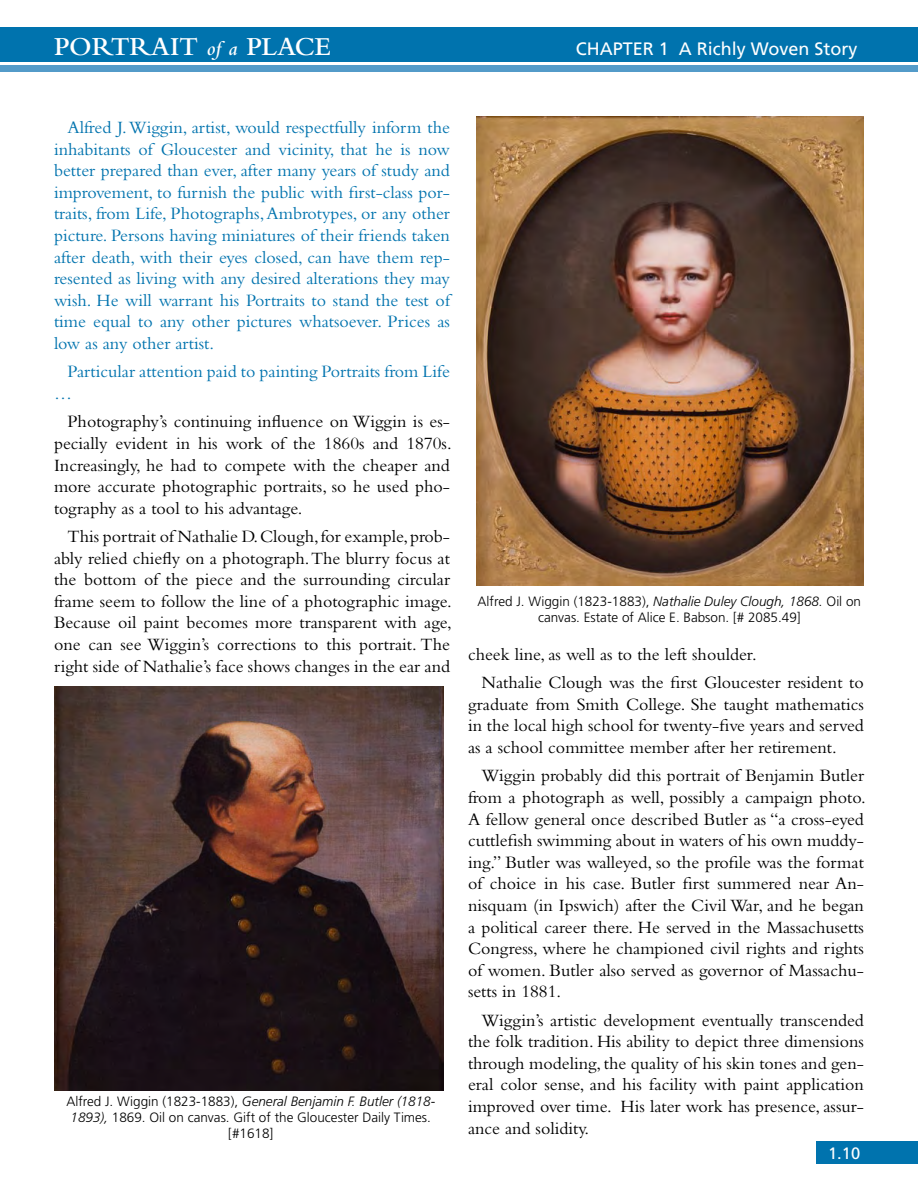
<style>
.page{position:relative;width:918px;height:1188px;background:#fff}
.page>*{position:absolute;margin:0;border:0;box-sizing:border-box;transform-origin:0 0}
.t1{font:600 27px "Bembo";color:#fff}
.t2{font:18px/21.6px "Bembo";color:#000;text-align:justify}
.t3{font:18px/21.6px "Bembo";color:#0073ae;text-align:justify}
.t4{font:18px "Frutiger";color:#fff}
.t5{font:16.5px "Frutiger";color:#fff}
.t6{font:300 13.5px/16.2px "Frutiger";color:#000;text-align:center}
.s1{font-style:italic;font-size:21px}
.s2{font-style:italic}
</style>
<div class="page">
<div style="left:0;top:65px;width:918px;height:6px;background:#539bc9"></div>
<div style="left:0;top:27px;width:918px;height:35px;background:#0073ae"></div>
<div style="left:816px;top:1142px;width:102px;height:22px;background:#0073ae"></div>
<img style="left:476px;top:117px;width:388px;height:468px">
<img style="left:54px;top:687px;width:389px;height:403px">
<h1 class="t1" style="left:54px;top:31px;width:278px">PORTRAIT <span class="s1">of a</span> PLACE</h1>
<p class="t4" style="left:576px;top:38px;width:283px">CHAPTER 1 A Richly Woven Story</p>
<p class="t3" style="left:54px;top:116px;width:397px;text-indent:14px">Alfred J. Wiggin, artist, would respectfully inform the inhabitants of Gloucester and vicinity, that he is now better prepared than ever, after many years of study and improvement, to furnish the public with first-class por&shy;traits, from Life, Photographs, Ambrotypes, or any other picture. Persons having miniatures of their friends taken after death, with their eyes closed, can have them rep&shy;resented as living with any desired alterations they may wish. He will warrant his Portraits to stand the test of time equal to any other pictures whatsoever. Prices as low as any other artist.</p>
<p class="t3" style="left:54px;top:361px;width:397px;text-indent:14px">Particular attention paid to painting Portraits from Life …</p>
<p class="t2" style="left:54px;top:411px;width:399px;text-indent:14px">Photography’s continuing influence on Wiggin is es&shy;pecially evident in his work of the 1860s and 1870s.<br>Increasingly, he had to compete with the cheaper and more accurate photographic portraits, so he used pho&shy;tography as a tool to his advantage.</p>
<p class="t2" style="left:54px;top:525px;width:399px;text-indent:14px">This portrait of Nathalie D. Clough, for example, prob&shy;ably relied chiefly on a photograph. The blurry focus at the bottom of the piece and the surrounding circular frame seem to follow the line of a photographic image.<br>Because oil paint becomes more transparent with age, one can see Wiggin’s corrections to this portrait. The right side of Nathalie’s face shows changes in the ear and</p>
<p class="t6" style="left:66px;top:1093px;width:370px">Alfred J. Wiggin (1823-1883), <span class="s2">General Benjamin F. Butler (1818-<br>1893),</span> 1869. Oil on canvas. Gift of the Gloucester Daily Times. [#1618]</p>
<p class="t6" style="left:478px;top:593px;width:385px">Alfred J. Wiggin (1823-1883), <span class="s2">Nathalie Duley Clough, 1868.</span> Oil on canvas. Estate of Alice E. Babson. [# 2085.49]</p>
<p class="t2" style="left:468px;top:643px;width:290px">cheek line, as well as to the left shoulder.</p>
<p class="t2" style="left:468px;top:671px;width:397px;text-indent:14px">Nathalie Clough was the first Gloucester resident to graduate from Smith College. She taught mathematics in the local high school for twenty-five years and served as a school committee member after her retirement.</p>
<p class="t2" style="left:468px;top:765px;width:399px;text-indent:14px">Wiggin probably did this portrait of Benjamin Butler from a photograph as well, possibly a campaign photo.<br>A fellow general once described Butler as “a cross-eyed cuttlefish swimming about in waters of his own muddy&shy;ing.” Butler was walleyed, so the profile was the format of choice in his case. Butler first summered near An&shy;nisquam (in Ipswich) after the Civil War, and he began a political career there. He served in the Massachusetts Congress, where he championed civil rights and rights of women. Butler also served as governor of Massachu&shy;setts in 1881.</p>
<p class="t2" style="left:468px;top:1009px;width:398px;text-indent:14px">Wiggin’s artistic development eventually transcended the folk tradition. His ability to depict three dimensions through modeling, the quality of his skin tones and gen&shy;eral color sense, and his facility with paint application improved over time. His later work has presence, assur&shy;ance and solidity.</p>
<p class="t5" style="left:828px;top:1144px;width:34px">1.10</p>
</div>
